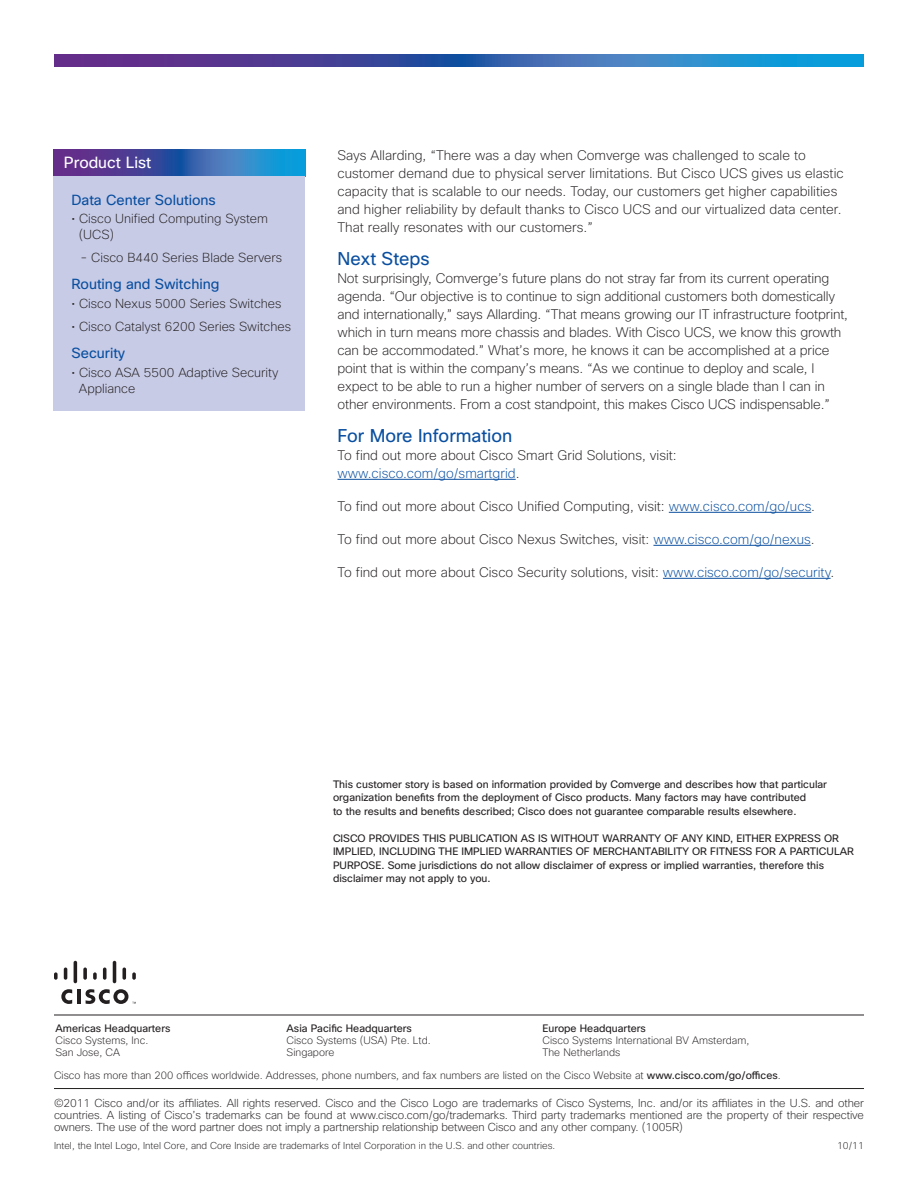
<style>
.page{position:relative;width:918px;height:1188px;background:#fff}
.page>*{position:absolute;margin:0;border:0;box-sizing:border-box;transform-origin:0 0}
.Subhead_1{font:18px "Cisco Sans";color:#0a4fa0}
.Table_Sidebar_Title{font:15.75px "Cisco Sans";color:#fff}
.Table_Sidebar_Head{font:14.25px "Cisco Sans";color:#0a4fa0}
.Body_1{font:200 13.5px/18px "Cisco Sans";letter-spacing:-.01em;color:#231f20}
.Table_Sidebar_Bullet{font:200 12.75px/15.8px "Cisco Sans";color:#231f20}
.t1{font:200 11.25px/12px "Cisco Sans";letter-spacing:-.01em;color:#231f20;text-align:justify}
.t2{font:10.5px/13.5px "Cisco Sans";color:#231f20}
.t3{font:200 10.5px/12px "Cisco Sans";color:#231f20}
.t4{font:200 9.75px "Cisco Sans";color:#231f20}
.s1{color:#0a4fa0}
.s2{font-weight:400}
</style>
<div class="page">
<svg style="left:54px;top:54px;width:810px;height:13px;background:#3b5fab"></svg>
<hr style="left:54px;top:1015px;width:810px;height:1px;background:#231f20">
<hr style="left:54px;top:1088px;width:810px;height:1px;background:#231f20">
<hr style="left:77px;top:989px;width:4px;height:15px;background:#231f20">
<svg style="left:61px;top:989px;width:11px;height:15px"></svg>
<svg style="left:54px;top:972px;width:4px;height:8px"></svg>
<svg style="left:64px;top:968px;width:3px;height:12px"></svg>
<hr style="left:74px;top:961px;width:3px;height:22px;background:#231f20;border-radius:2px">
<svg style="left:83px;top:968px;width:4px;height:12px"></svg>
<svg style="left:93px;top:972px;width:4px;height:8px"></svg>
<svg style="left:103px;top:968px;width:3px;height:12px"></svg>
<hr style="left:113px;top:961px;width:3px;height:22px;background:#231f20;border-radius:2px">
<svg style="left:122px;top:968px;width:4px;height:12px"></svg>
<svg style="left:132px;top:972px;width:4px;height:8px"></svg>
<svg style="left:86px;top:989px;width:50px;height:15px"></svg>
<hr style="left:338px;top:479px;width:178px;height:1px;background:#0a4fa0">
<hr style="left:669px;top:512px;width:142px;height:1px;background:#0a4fa0">
<hr style="left:653px;top:545px;width:158px;height:1px;background:#0a4fa0">
<hr style="left:663px;top:578px;width:168px;height:1px;background:#0a4fa0">
<svg style="left:53px;top:149px;width:252px;height:27px;background:#3c5fab"></svg>
<div style="left:53px;top:176px;width:252px;height:235px;background:#c7cbe6"></div>
<p class="Table_Sidebar_Title" style="left:64px;top:153px;width:89px">Product List</p>
<p class="Table_Sidebar_Head" style="left:71px;top:191px;width:146px">Data Center Solutions</p>
<p class="Table_Sidebar_Bullet" style="left:79px;top:211px;width:191px;text-indent:-8px">• Cisco Unified Computing System (UCS)</p>
<p class="Table_Sidebar_Bullet" style="left:80px;top:249px;width:203px">- Cisco B440 Series Blade Servers</p>
<p class="Table_Sidebar_Head" style="left:71px;top:275px;width:150px">Routing and Switching</p>
<p class="Table_Sidebar_Bullet" style="left:71px;top:296px;width:212px">• Cisco Nexus 5000 Series Switches</p>
<p class="Table_Sidebar_Bullet" style="left:71px;top:318px;width:221px">• Cisco Catalyst 6200 Series Switches</p>
<p class="Table_Sidebar_Head" style="left:71px;top:344px;width:55px">Security</p>
<p class="Table_Sidebar_Bullet" style="left:79px;top:365px;width:201px;text-indent:-8px">• Cisco ASA 5500 Adaptive Security<br>Appliance</p>
<p class="Body_1" style="left:338px;top:146px;width:508px">Says Allarding, “There was a day when Comverge was challenged to scale to customer demand due to physical server limitations. But Cisco UCS gives us elastic capacity that is scalable to our needs. Today, our customers get higher capabilities and higher reliability by default thanks to Cisco UCS and our virtualized data center.<br>That really resonates with our customers.”</p>
<p class="Subhead_1" style="left:338px;top:247px;width:94px">Next Steps</p>
<p class="Body_1" style="left:338px;top:269px;width:512px">Not surprisingly, Comverge’s future plans do not stray far from its current operating agenda. “Our objective is to continue to sign additional customers both domestically and internationally,” says Allarding. “That means growing our IT infrastructure footprint, which in turn means more chassis and blades. With Cisco UCS, we know this growth can be accommodated.” What’s more, he knows it can be accomplished at a price point that is within the company’s means. “As we continue to deploy and scale, I expect to be able to run a higher number of servers on a single blade than I can in other environments. From a cost standpoint, this makes Cisco UCS indispensable.”</p>
<p class="Subhead_1" style="left:338px;top:424px;width:176px">For More Information</p>
<p class="Body_1" style="left:338px;top:446px;width:341px">To find out more about Cisco Smart Grid Solutions, visit: <span class="s1">www.cisco.com/go/smartgrid</span>.</p>
<p class="Body_1" style="left:338px;top:497px;width:479px">To find out more about Cisco Unified Computing, visit: <span class="s1">www.cisco.com/go/ucs</span>.</p>
<p class="Body_1" style="left:338px;top:530px;width:479px">To find out more about Cisco Nexus Switches, visit: <span class="s1">www.cisco.com/go/nexus</span>.</p>
<p class="Body_1" style="left:338px;top:563px;width:498px">To find out more about Cisco Security solutions, visit: <span class="s1">www.cisco.com/go/security</span>.</p>
<p class="t2" style="left:333px;top:777px;width:496px">This customer story is based on information provided by Comverge and describes how that particular organization benefits from the deployment of Cisco products. Many factors may have contributed<br>to the results and benefits described; Cisco does not guarantee comparable results elsewhere.</p>
<p class="t2" style="left:333px;top:831px;width:523px">CISCO PROVIDES THIS PUBLICATION AS IS WITHOUT WARRANTY OF ANY KIND, EITHER EXPRESS OR<br>IMPLIED, INCLUDING THE IMPLIED WARRANTIES OF MERCHANTABILITY OR FITNESS FOR A PARTICULAR<br>PURPOSE. Some jurisdictions do not allow disclaimer of express or implied warranties, therefore this</p>
<p class="t2" style="left:333px;top:872px;width:159px">disclaimer may not apply to you.</p>
<p class="t2" style="left:56px;top:1021px;width:117px">Americas Headquarters</p>
<p class="t3" style="left:56px;top:1034px;width:94px">Cisco Systems, Inc.<br>San Jose, CA</p>
<p class="t2" style="left:287px;top:1021px;width:127px">Asia Pacific Headquarters</p>
<p class="t3" style="left:287px;top:1034px;width:146px">Cisco Systems (USA) Pte. Ltd.<br>Singapore</p>
<p class="t3" style="left:542px;top:1022px;width:208px"><span class="s2">Europe Headquarters<br></span>Cisco Systems International BV Amsterdam,<br>The Netherlands</p>
<p class="t3" style="left:54px;top:1069px;width:728px">Cisco has more than 200 offices worldwide. Addresses, phone numbers, and fax numbers are listed on the Cisco Website at <span class="s2">www.cisco.com/go/offices</span>.</p>
<p class="t1" style="left:54px;top:1097px;width:811px">©2011 Cisco and/or its affiliates. All rights reserved. Cisco and the Cisco Logo are trademarks of Cisco Systems, Inc. and/or its affiliates in the U.S. and other countries. A listing of Cisco’s trademarks can be found at www.cisco.com/go/trademarks. Third party trademarks mentioned are the property of their respective owners. The use of the word partner does not imply a partnership relationship between Cisco and any other company. (1005R)</p>
<p class="t4" style="left:54px;top:1140px;width:503px">Intel, the Intel Logo, Intel Core, and Core Inside are trademarks of Intel Corporation in the U.S. and other countries.</p>
<p class="t4" style="left:837px;top:1140px;width:28px">10/11</p>
</div>
